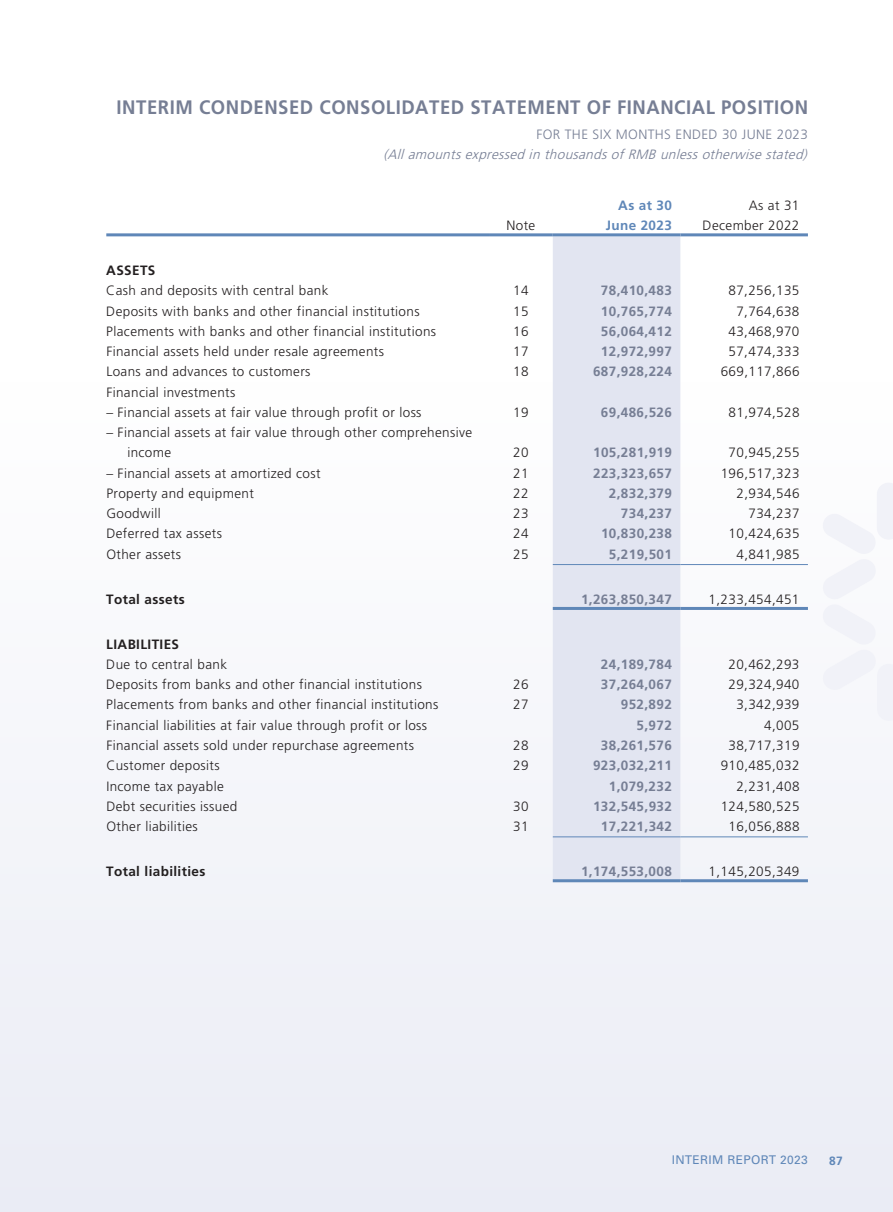
<style>
.page{position:relative;width:893px;height:1212px;background:#fff}
.page>*{position:absolute;margin:0;border:0;box-sizing:border-box;transform-origin:0 0}
.t1{font:700 19.5px "Frutiger LT Std";letter-spacing:.03em;color:#767e94;scale:.95 1}
.t2{font:300 13.5px/20.2px "Frutiger LT Std";letter-spacing:.03em;color:#231f20;text-align:right}
.t3{font:700 13.5px "Frutiger LT Std";letter-spacing:.03em;color:#767e94}
.t4{font:italic 300 13.5px "Frutiger LT Std";color:#767e94}
.t5{font:700 13.5px "Frutiger LT Std";letter-spacing:.03em;color:#231f20}
.t6{font:300 13.5px "Frutiger LT Std";letter-spacing:.03em;color:#767e94}
.t7{font:700 13.5px/20.2px "Frutiger LT Std";letter-spacing:.03em;color:#5f87b8;text-align:right}
.t8{font:12px "Univers LT Std";letter-spacing:.03em;color:#5f87b8}
.t9{font:700 12px "Frutiger LT Std";color:#5f87b8}
</style>
<div class="page">
<div style="left:0;top:383px;width:893px;height:829px;background:#f3f4f9"></div>
<div style="left:553px;top:236px;width:127px;height:643px;background:#e2e5f1"></div>
<hr style="left:106px;top:233px;width:383px;height:3px;background:#5f87b8">
<hr style="left:489px;top:233px;width:64px;height:3px;background:#5f87b8">
<hr style="left:553px;top:233px;width:127px;height:3px;background:#5f87b8">
<hr style="left:680px;top:233px;width:128px;height:3px;background:#5f87b8">
<hr style="left:553px;top:564px;width:127px;height:1px;background:#5f87b8">
<hr style="left:680px;top:564px;width:128px;height:1px;background:#5f87b8">
<hr style="left:553px;top:607px;width:127px;height:3px;background:#5f87b8">
<hr style="left:680px;top:607px;width:128px;height:3px;background:#5f87b8">
<hr style="left:553px;top:836px;width:127px;height:1px;background:#5f87b8">
<hr style="left:680px;top:836px;width:128px;height:1px;background:#5f87b8">
<hr style="left:553px;top:879px;width:127px;height:3px;background:#5f87b8">
<hr style="left:680px;top:879px;width:128px;height:3px;background:#5f87b8">
<h1 class="t1" style="left:117px;top:96px;width:729px">INTERIM CONDENSED CONSOLIDATED STATEMENT OF FINANCIAL POSITION</h1>
<p class="t6" style="left:536px;top:126px;width:273px">FOR THE SIX MONTHS ENDED 30 JUNE 2023</p>
<p class="t4" style="left:383px;top:146px;width:429px">(Allamountsexpressed in thousandsofRMB unlessotherwise stated)</p>
<p class="t2" style="left:506px;top:216px;width:30px">Note</p>
<p class="t7" style="left:606px;top:195px;width:68px">As at 30<br>June 2023</p>
<p class="t2" style="left:703px;top:195px;width:98px">As at 31<br>December 2022</p>
<p class="t5" style="left:106px;top:263px;width:51px">ASSETS</p>
<p class="t2" style="left:106px;top:281px;width:224px">Cash and deposits with central bank</p>
<p class="t2" style="left:513px;top:281px;width:17px">14</p>
<p class="t3" style="left:601px;top:283px;width:72px">78,410,483</p>
<p class="t2" style="left:728px;top:281px;width:72px">87,256,135</p>
<p class="t2" style="left:106px;top:301px;width:315px">Deposits with banks and other financial institutions</p>
<p class="t2" style="left:513px;top:301px;width:17px">15</p>
<p class="t3" style="left:601px;top:303px;width:72px">10,765,774</p>
<p class="t2" style="left:736px;top:301px;width:65px">7,764,638</p>
<p class="t2" style="left:106px;top:321px;width:331px">Placements with banks and other financial institutions</p>
<p class="t2" style="left:513px;top:321px;width:17px">16</p>
<p class="t3" style="left:601px;top:323px;width:72px">56,064,412</p>
<p class="t2" style="left:728px;top:321px;width:72px">43,468,970</p>
<p class="t2" style="left:106px;top:342px;width:279px">Financial assets held under resale agreements</p>
<p class="t2" style="left:513px;top:342px;width:17px">17</p>
<p class="t3" style="left:601px;top:344px;width:72px">12,972,997</p>
<p class="t2" style="left:728px;top:342px;width:72px">57,474,333</p>
<p class="t2" style="left:106px;top:362px;width:206px">Loans and advances to customers</p>
<p class="t2" style="left:513px;top:362px;width:17px">18</p>
<p class="t3" style="left:593px;top:364px;width:80px">687,928,224</p>
<p class="t2" style="left:721px;top:362px;width:80px">669,117,866</p>
<p class="t2" style="left:106px;top:382px;width:131px">Financial investments</p>
<p class="t2" style="left:106px;top:402px;width:317px">– Financial assets at fair value through profit or loss</p>
<p class="t2" style="left:513px;top:402px;width:17px">19</p>
<p class="t3" style="left:601px;top:404px;width:72px">69,486,526</p>
<p class="t2" style="left:728px;top:402px;width:72px">81,974,528</p>
<p class="t2" style="left:127px;top:423px;width:346px;text-align:left;text-indent:-21px">– Fi nancial assets at fair value through other comprehensive income</p>
<p class="t2" style="left:513px;top:443px;width:17px">20</p>
<p class="t3" style="left:593px;top:445px;width:80px">105,281,919</p>
<p class="t2" style="left:729px;top:443px;width:72px">70,945,255</p>
<p class="t2" style="left:106px;top:463px;width:216px">– Financial assets at amortized cost</p>
<p class="t2" style="left:513px;top:463px;width:17px">21</p>
<p class="t3" style="left:593px;top:465px;width:80px">223,323,657</p>
<p class="t2" style="left:721px;top:463px;width:80px">196,517,323</p>
<p class="t2" style="left:106px;top:483px;width:149px">Property and equipment</p>
<p class="t2" style="left:513px;top:483px;width:17px">22</p>
<p class="t3" style="left:609px;top:485px;width:65px">2,832,379</p>
<p class="t2" style="left:736px;top:483px;width:65px">2,934,546</p>
<p class="t2" style="left:106px;top:504px;width:56px">Goodwill</p>
<p class="t2" style="left:513px;top:504px;width:17px">23</p>
<p class="t3" style="left:621px;top:506px;width:53px">734,237</p>
<p class="t2" style="left:748px;top:504px;width:53px">734,237</p>
<p class="t2" style="left:106px;top:524px;width:117px">Deferred tax assets</p>
<p class="t2" style="left:513px;top:524px;width:17px">24</p>
<p class="t3" style="left:601px;top:526px;width:72px">10,830,238</p>
<p class="t2" style="left:729px;top:524px;width:72px">10,424,635</p>
<p class="t2" style="left:106px;top:544px;width:76px">Other assets</p>
<p class="t2" style="left:513px;top:544px;width:17px">25</p>
<p class="t3" style="left:609px;top:546px;width:65px">5,219,501</p>
<p class="t2" style="left:736px;top:544px;width:65px">4,841,985</p>
<p class="t5" style="left:106px;top:591px;width:80px">Total assets</p>
<p class="t3" style="left:581px;top:591px;width:92px">1,263,850,347</p>
<p class="t2" style="left:709px;top:589px;width:92px">1,233,454,451</p>
<p class="t5" style="left:106px;top:636px;width:74px">LIABILITIES</p>
<p class="t2" style="left:106px;top:654px;width:122px">Due to central bank</p>
<p class="t3" style="left:601px;top:656px;width:72px">24,189,784</p>
<p class="t2" style="left:728px;top:654px;width:72px">20,462,293</p>
<p class="t2" style="left:106px;top:675px;width:317px">Deposits from banks and other financial institutions</p>
<p class="t2" style="left:513px;top:675px;width:17px">26</p>
<p class="t3" style="left:601px;top:677px;width:72px">37,264,067</p>
<p class="t2" style="left:728px;top:675px;width:72px">29,324,940</p>
<p class="t2" style="left:106px;top:695px;width:334px">Placements from banks and other financial institutions</p>
<p class="t2" style="left:513px;top:695px;width:17px">27</p>
<p class="t3" style="left:621px;top:697px;width:53px">952,892</p>
<p class="t2" style="left:736px;top:695px;width:65px">3,342,939</p>
<p class="t2" style="left:106px;top:715px;width:322px">Financial liabilities at fair value through profit or loss</p>
<p class="t3" style="left:637px;top:717px;width:37px">5,972</p>
<p class="t2" style="left:764px;top:715px;width:37px">4,005</p>
<p class="t2" style="left:106px;top:735px;width:309px">Financial assets sold under repurchase agreements</p>
<p class="t2" style="left:513px;top:735px;width:17px">28</p>
<p class="t3" style="left:601px;top:737px;width:72px">38,261,576</p>
<p class="t2" style="left:728px;top:735px;width:72px">38,717,319</p>
<p class="t2" style="left:106px;top:756px;width:115px">Customer deposits</p>
<p class="t2" style="left:513px;top:756px;width:17px">29</p>
<p class="t3" style="left:593px;top:758px;width:80px">923,032,211</p>
<p class="t2" style="left:721px;top:756px;width:80px">910,485,032</p>
<p class="t2" style="left:106px;top:776px;width:119px">Income tax payable</p>
<p class="t3" style="left:609px;top:778px;width:65px">1,079,232</p>
<p class="t2" style="left:736px;top:776px;width:65px">2,231,408</p>
<p class="t2" style="left:106px;top:796px;width:132px">Debt securities issued</p>
<p class="t2" style="left:513px;top:796px;width:17px">30</p>
<p class="t3" style="left:593px;top:798px;width:80px">132,545,932</p>
<p class="t2" style="left:721px;top:796px;width:80px">124,580,525</p>
<p class="t2" style="left:106px;top:816px;width:93px">Other liabilities</p>
<p class="t2" style="left:513px;top:816px;width:17px">31</p>
<p class="t3" style="left:601px;top:818px;width:72px">17,221,342</p>
<p class="t2" style="left:728px;top:816px;width:72px">16,056,888</p>
<p class="t5" style="left:106px;top:863px;width:101px">Total liabilities</p>
<p class="t3" style="left:581px;top:863px;width:92px">1,174,553,008</p>
<p class="t2" style="left:709px;top:861px;width:92px">1,145,205,349</p>
<p class="t8" style="left:672px;top:1153px;width:138px">INTERIM REPORT 2023</p>
<p class="t9" style="left:829px;top:1154px;width:15px">87</p>
</div>
